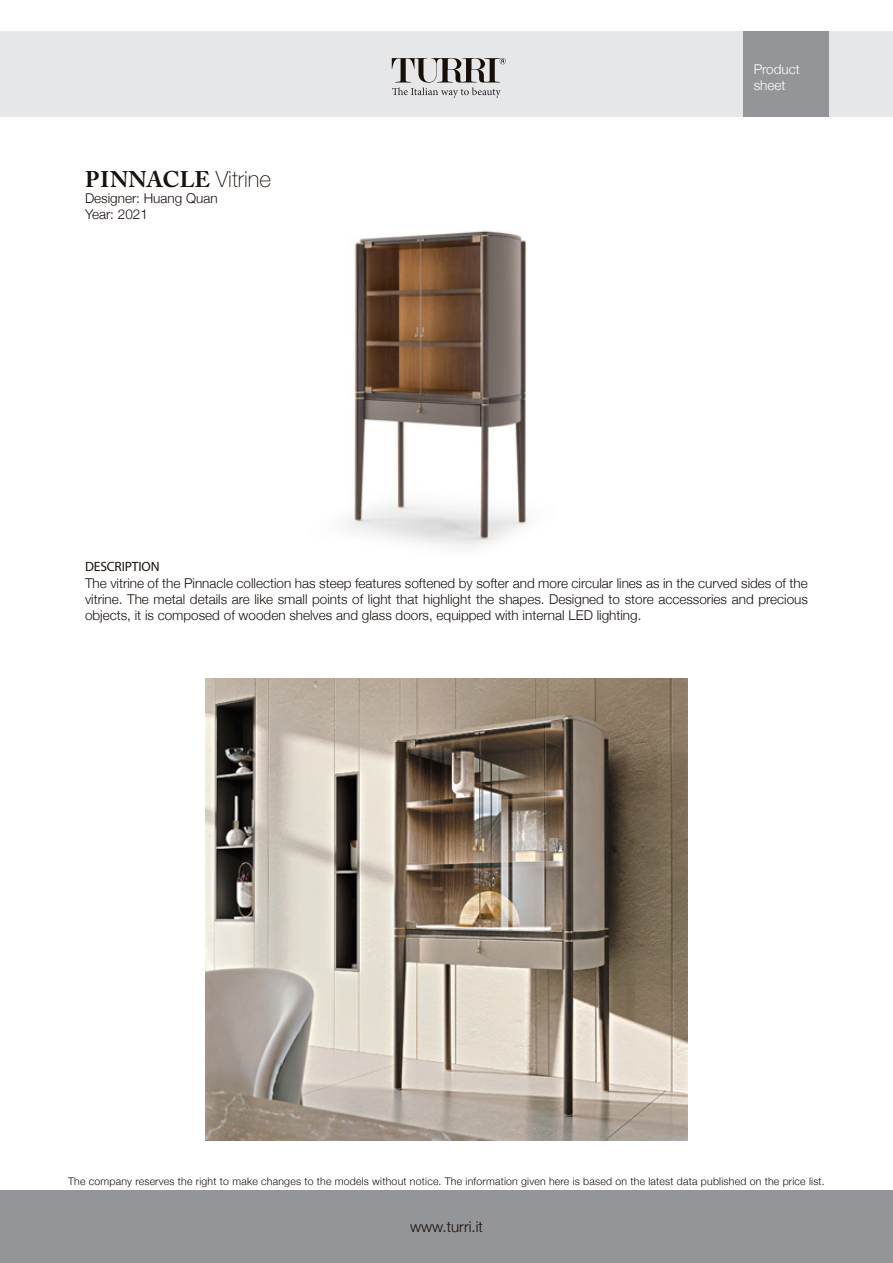
<style>
.page{position:relative;width:893px;height:1263px;background:#fff}
.page>*{position:absolute;margin:0;border:0;box-sizing:border-box;transform-origin:0 0}
.t1{font:700 22.5px "Adobe Caslon Pro";letter-spacing:.015em;color:#1a110d}
.t2{font:300 15px "Helvetica Neue";color:#1a110d}
.t3{font:300 13.5px/16.2px "Helvetica Neue";color:#1a110d;text-align:justify}
.t4{font:300 13.5px/16.2px "Helvetica Neue";color:#fff}
.t5{font:13.5px "Myriad Pro";letter-spacing:-.01em;color:#1a110d}
.t6{font:300 10.5px "Helvetica Neue";letter-spacing:.02em;color:#1a110d}
.s1{font-family:"Helvetica Neue";font-weight:100}
</style>
<div class="page">
<div style="left:0;top:1191px;width:893px;height:72px;background:#939598"></div>
<div style="left:0;top:32px;width:893px;height:85px;background:#e6e7e9"></div>
<img style="left:347px;top:230px;width:182px;height:317px">
<img style="left:206px;top:678px;width:481px;height:463px">
<svg style="left:391px;top:58px;width:115px;height:40px"></svg>
<div style="left:743px;top:32px;width:85px;height:85px;background:#939598"></div>
<p class="t1" style="left:85px;top:166px;width:188px">PINNACLE <span class="s1">Vitrine</span></p>
<p class="t3" style="left:85px;top:190px;width:134px">Designer: Huang Quan</p>
<p class="t3" style="left:85px;top:206px;width:64px">Year: 2021</p>
<p class="t4" style="left:754px;top:58px;width:48px">Product sheet</p>
<p class="t4" style="left:754px;top:60px;width:48px">Product</p>
<p class="t4" style="left:754px;top:77px;width:33px">sheet</p>
<p class="t5" style="left:85px;top:559px;width:76px">DESCRIPTION</p>
<p class="t3" style="left:85px;top:574px;width:724px">The vitrine of the Pinnacle collection has steep features softened by softer and more circular lines as in the curved sides of the vitrine. The metal details are like small points of light that highlight the shapes. Designed to store accessories and precious objects, it is composed of wooden shelves and glass doors, equipped with internal LED lighting.</p>
<p class="t6" style="left:68px;top:1175px;width:758px">The company reserves the right to make changes to the models without notice. The information given here is based on the latest data published on the price list.</p>
<p class="t2" style="left:410px;top:1217px;width:74px">www.turri.it</p>
</div>
